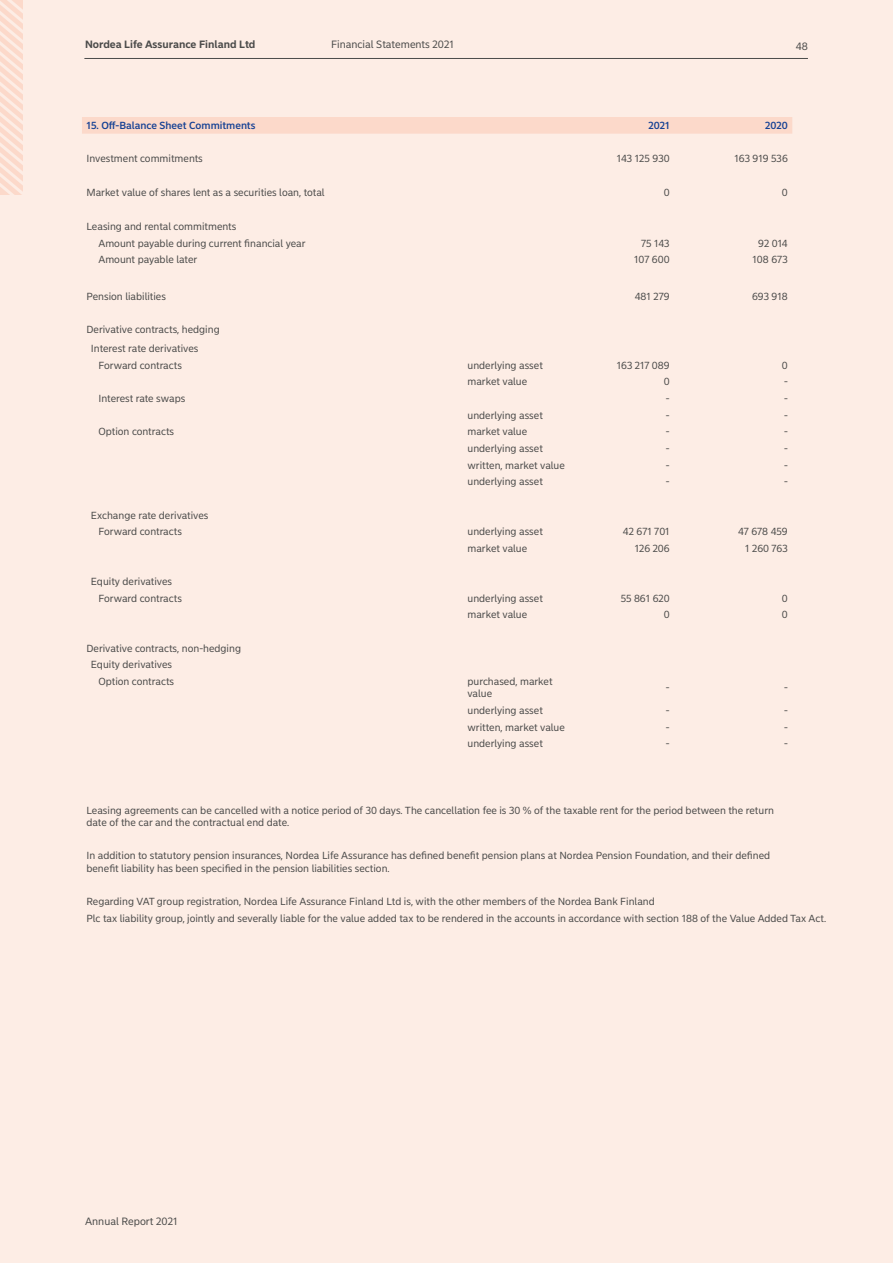
<style>
.page{position:relative;width:893px;height:1263px;background:#fdede5}
.page>*{position:absolute;margin:0;border:0;box-sizing:border-box;transform-origin:0 0}
.t1{font:10.5px "Nordea Sans Small";color:#4b4b4a}
.t2{font:700 10.5px "Nordea Sans Small";color:#4b4b4a}
.t3{font:10.2px/16.6px "Nordea Sans Small";color:#4b4b4a}
.t4{font:500 10.2px "Nordea Sans Small";color:#164194}
</style>
<div class="page">
<div style="left:82px;top:117px;width:710px;height:17px;background:#fcd9ca"></div>
<hr style="left:84px;top:58px;width:724px;height:1px;background:#4b4b4a">
<svg style="left:0;top:0;width:22px;height:194px"></svg>
<p class="t2" style="left:85px;top:38px;width:172px">Nordea Life Assurance Finland Ltd</p>
<p class="t1" style="left:331px;top:38px;width:124px">Financial Statements 2021</p>
<p class="t1" style="left:796px;top:40px;width:14px">48</p>
<p class="t4" style="left:86px;top:119px;width:171px">15. Off-Balance Sheet Commitments</p>
<p class="t4" style="left:648px;top:119px;width:23px">2021</p>
<p class="t4" style="left:765px;top:119px;width:24px">2020</p>
<p class="t3" style="left:86px;top:151px;width:118px">Investment commitments</p>
<p class="t3" style="left:617px;top:151px;width:54px">143 125 930</p>
<p class="t3" style="left:734px;top:151px;width:55px">163 919 536</p>
<p class="t3" style="left:86px;top:184px;width:240px">Market value of shares lent as a securities loan, total</p>
<p class="t3" style="left:664px;top:184px;width:7px">0</p>
<p class="t3" style="left:782px;top:184px;width:7px">0</p>
<p class="t3" style="left:98px;top:218px;width:209px;text-indent:-12px">Leasing and rental commitments<br>Amount payable during current financial year</p>
<p class="t3" style="left:641px;top:235px;width:30px">75 143</p>
<p class="t3" style="left:758px;top:235px;width:31px">92 014</p>
<p class="t3" style="left:98px;top:251px;width:100px">Amount payable later</p>
<p class="t3" style="left:634px;top:251px;width:37px">107 600</p>
<p class="t3" style="left:752px;top:251px;width:37px">108 673</p>
<p class="t3" style="left:86px;top:288px;width:81px">Pension liabilities</p>
<p class="t3" style="left:635px;top:288px;width:36px">481 279</p>
<p class="t3" style="left:752px;top:288px;width:37px">693 918</p>
<p class="t3" style="left:91px;top:320px;width:130px;line-height:18.9px;text-indent:-4px">Derivative contracts, hedging<br>Interest rate derivatives</p>
<p class="t3" style="left:98px;top:357px;width:85px">Forward contracts</p>
<p class="t3" style="left:467px;top:357px;width:77px">underlying asset</p>
<p class="t3" style="left:617px;top:357px;width:54px">163 217 089</p>
<p class="t3" style="left:782px;top:357px;width:7px">0</p>
<p class="t3" style="left:467px;top:374px;width:61px">market value</p>
<p class="t3" style="left:664px;top:374px;width:7px">0</p>
<p class="t3" style="left:784px;top:374px;width:5px">-</p>
<p class="t3" style="left:98px;top:390px;width:88px">Interest rate swaps</p>
<p class="t3" style="left:666px;top:390px;width:5px">-</p>
<p class="t3" style="left:784px;top:390px;width:5px">-</p>
<p class="t3" style="left:467px;top:407px;width:77px">underlying asset</p>
<p class="t3" style="left:666px;top:407px;width:5px">-</p>
<p class="t3" style="left:784px;top:407px;width:5px">-</p>
<p class="t3" style="left:98px;top:423px;width:77px">Option contracts</p>
<p class="t3" style="left:467px;top:423px;width:61px">market value</p>
<p class="t3" style="left:666px;top:423px;width:5px">-</p>
<p class="t3" style="left:784px;top:423px;width:5px">-</p>
<p class="t3" style="left:467px;top:440px;width:77px">underlying asset</p>
<p class="t3" style="left:666px;top:440px;width:5px">-</p>
<p class="t3" style="left:784px;top:440px;width:5px">-</p>
<p class="t3" style="left:467px;top:457px;width:99px">written, market value</p>
<p class="t3" style="left:666px;top:457px;width:5px">-</p>
<p class="t3" style="left:784px;top:457px;width:5px">-</p>
<p class="t3" style="left:467px;top:473px;width:77px">underlying asset</p>
<p class="t3" style="left:666px;top:473px;width:5px">-</p>
<p class="t3" style="left:784px;top:473px;width:5px">-</p>
<p class="t3" style="left:98px;top:507px;width:112px;text-indent:-7px">Exchange rate derivatives<br>Forward contracts</p>
<p class="t3" style="left:467px;top:523px;width:77px">underlying asset</p>
<p class="t3" style="left:623px;top:523px;width:48px">42 671 701</p>
<p class="t3" style="left:738px;top:523px;width:51px">47 678 459</p>
<p class="t3" style="left:467px;top:540px;width:61px">market value</p>
<p class="t3" style="left:635px;top:540px;width:36px">126 206</p>
<p class="t3" style="left:745px;top:540px;width:44px">1 260 763</p>
<p class="t3" style="left:98px;top:573px;width:85px;text-indent:-7px">Equity derivatives<br>Forward contracts</p>
<p class="t3" style="left:467px;top:590px;width:77px">underlying asset</p>
<p class="t3" style="left:621px;top:590px;width:51px">55 861 620</p>
<p class="t3" style="left:782px;top:590px;width:7px">0</p>
<p class="t3" style="left:467px;top:607px;width:61px">market value</p>
<p class="t3" style="left:664px;top:607px;width:7px">0</p>
<p class="t3" style="left:782px;top:607px;width:7px">0</p>
<p class="t3" style="left:86px;top:640px;width:156px">Derivative contracts, non-hedging</p>
<p class="t3" style="left:91px;top:657px;width:83px">Equity derivatives</p>
<p class="t3" style="left:98px;top:673px;width:77px">Option contracts</p>
<p class="t3" style="left:467px;top:675px;width:87px;line-height:12.3px">purchased, market value</p>
<p class="t3" style="left:666px;top:679px;width:5px">-</p>
<p class="t3" style="left:784px;top:679px;width:5px">-</p>
<p class="t3" style="left:467px;top:702px;width:77px">underlying asset</p>
<p class="t3" style="left:666px;top:702px;width:5px">-</p>
<p class="t3" style="left:784px;top:702px;width:5px">-</p>
<p class="t3" style="left:467px;top:719px;width:99px">written, market value</p>
<p class="t3" style="left:666px;top:719px;width:5px">-</p>
<p class="t3" style="left:784px;top:719px;width:5px">-</p>
<p class="t3" style="left:467px;top:735px;width:77px">underlying asset</p>
<p class="t3" style="left:666px;top:735px;width:5px">-</p>
<p class="t3" style="left:784px;top:735px;width:5px">-</p>
<p class="t3" style="left:86px;top:804px;width:689px;line-height:12.3px">Leasing agreements can be cancelled with a notice period of 30 days. The cancellation fee is 30 % of the taxable rent for the period between the return date of the car and the contractual end date.</p>
<p class="t3" style="left:86px;top:850px;width:685px;line-height:12.3px">In addition to statutory pension insurances, Nordea Life Assurance has defined benefit pension plans at Nordea Pension Foundation, and their defined benefit liability has been specified in the pension liabilities section.</p>
<p class="t3" style="left:86px;top:893px;width:741px">Regarding VAT group registration, Nordea Life Assurance Finland Ltd is, with the other members of the Nordea Bank Finland<br>Plc tax liability group, jointly and severally liable for the value added tax to be rendered in the accounts in accordance with section 188 of the Value Added Tax Act.</p>
<p class="t1" style="left:85px;top:1215px;width:94px">Annual Report 2021</p>
</div>
